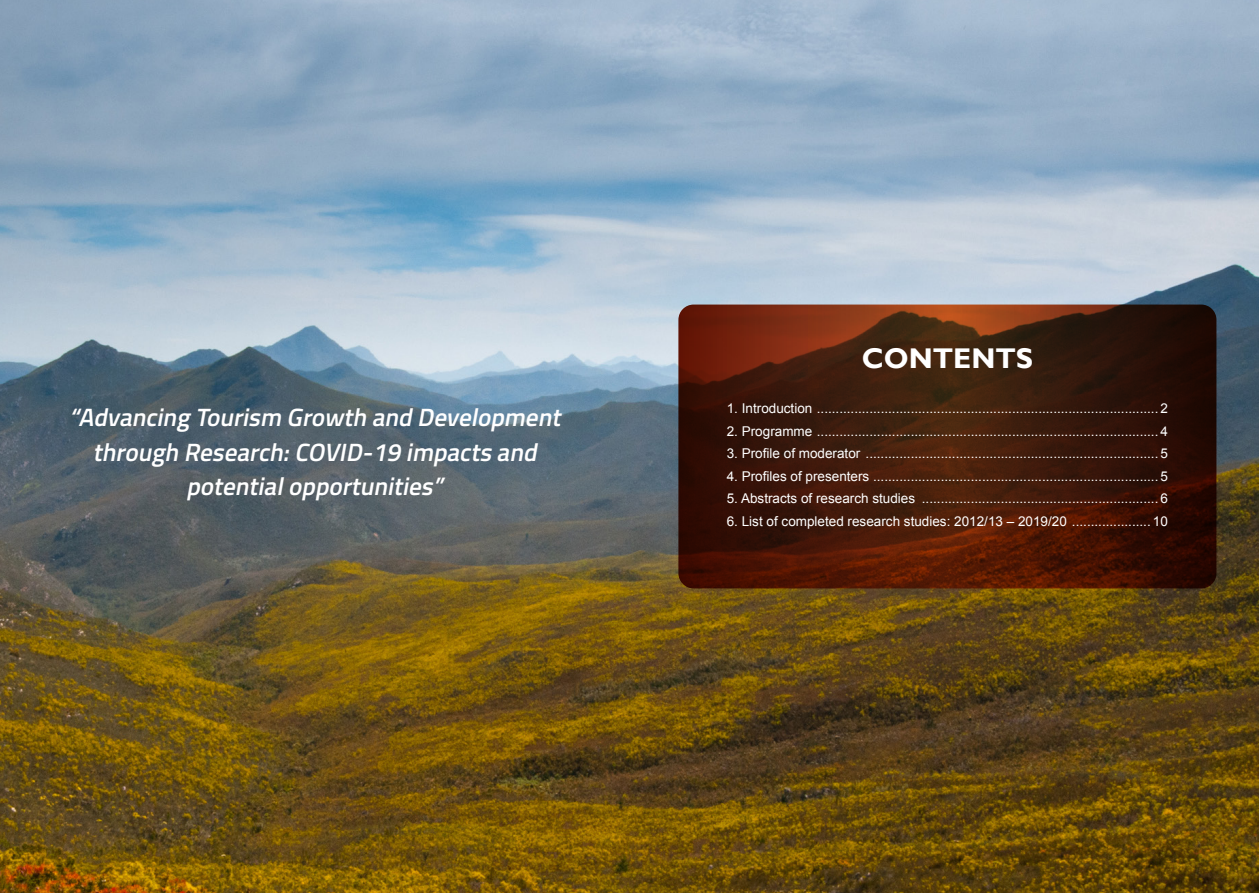
<style>
.page{position:relative;width:1259px;height:893px;background:#fff}
.page>*{position:absolute;margin:0;border:0;box-sizing:border-box;transform-origin:0 0}
.t1{font:700 28.5px "Gill Sans";color:#fff}
.t2{font:italic 600 25.05px/34.8px "Titillium Web";color:#fff;text-align:center}
.t3{font:13.5px "Arial";color:#fff}
</style>
<div class="page">
<img style="left:0;top:0;width:1259px;height:893px">
<svg style="left:678px;top:305px;width:538px;height:283px;background:#431909"></svg>
<p class="t2" style="left:69px;top:399px;width:499px">“Advancing Tourism Growth and Development through Research:COVID-19 impacts and potentialopportunities”</p>
<p class="t1" style="left:861px;top:342px;width:173px">CONTENTS</p>
<p class="t3" style="left:727px;top:400px;width:442px">1. Introduction ........................................................................................... 2</p>
<p class="t3" style="left:727px;top:422px;width:442px">2. Programme ........................................................................................... 4</p>
<p class="t3" style="left:727px;top:445px;width:442px">3. Profile of moderator .............................................................................. 5</p>
<p class="t3" style="left:727px;top:467px;width:442px">4. Profiles of presenters ............................................................................ 5</p>
<p class="t3" style="left:727px;top:490px;width:442px">5. Abstracts of research studies ............................................................... 6</p>
<p class="t3" style="left:727px;top:512px;width:442px">6. List of completed research studies: 2012/13 – 2019/20 ..................... 10</p>
</div>
